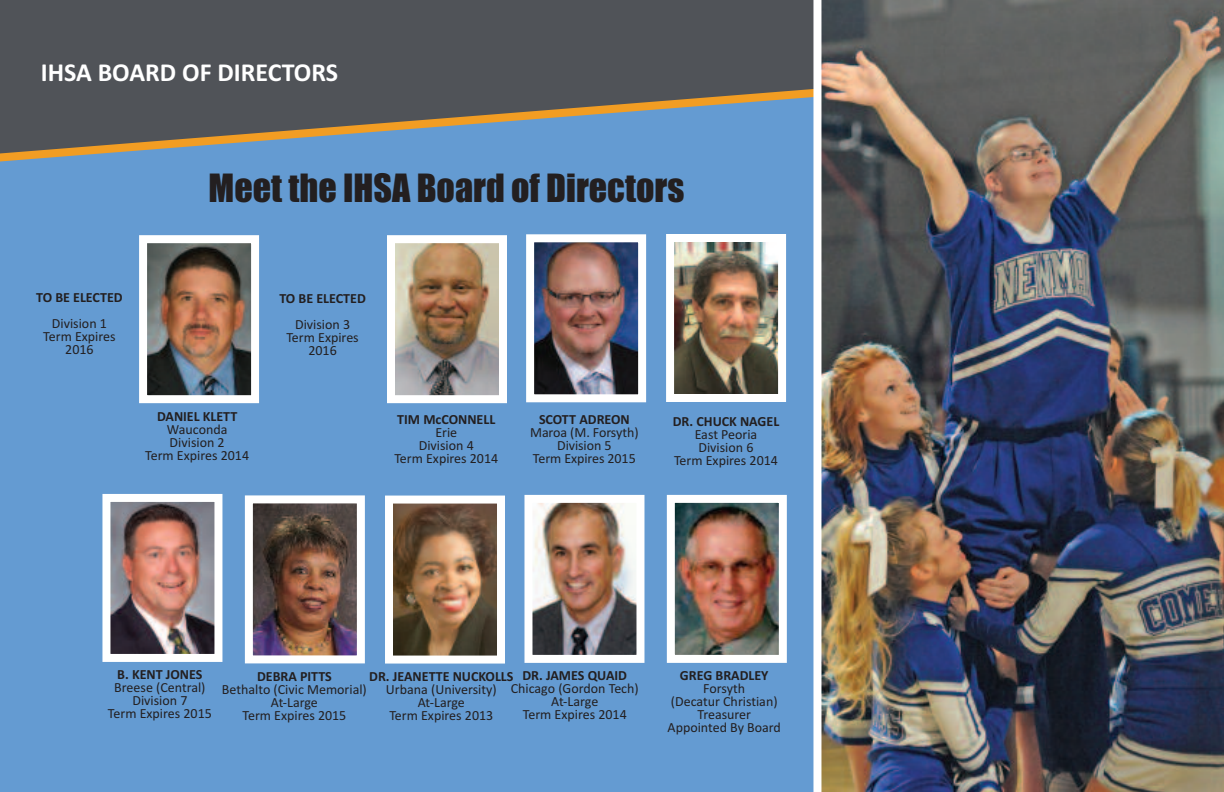
<style>
.page{position:relative;width:1224px;height:792px;background:#fff}
.page>*{position:absolute;margin:0;border:0;box-sizing:border-box;transform-origin:0 0}
.t1{font:36px "Impact";color:#231f20}
.t2{font:700 26px "Calibri";color:#fff}
.t3{font:14px/13px "Calibri";color:#231f20;text-align:center}
.t4{font:700 14px "Calibri";color:#231f20}
</style>
<div class="page">
<div style="left:0;top:0;width:819px;height:792px;background:#649bd2"></div>
<div style="left:0;top:0;width:813px;height:84px;background:#505358"></div>
<img style="left:111px;top:503px;width:102px;height:150px">
<div style="left:102px;top:494px;width:120px;height:168px;border:8px solid #fff"></div>
<img style="left:535px;top:243px;width:102px;height:150px">
<div style="left:526px;top:234px;width:120px;height:168px;border:8px solid #fff"></div>
<img style="left:148px;top:244px;width:102px;height:150px">
<div style="left:139px;top:235px;width:120px;height:168px;border:8px solid #fff"></div>
<img style="left:675px;top:243px;width:102px;height:150px">
<div style="left:666px;top:234px;width:120px;height:168px;border:8px solid #fff"></div>
<img style="left:254px;top:504px;width:102px;height:150px">
<div style="left:245px;top:495px;width:120px;height:168px;border:8px solid #fff"></div>
<img style="left:533px;top:504px;width:102px;height:150px">
<div style="left:524px;top:495px;width:120px;height:168px;border:8px solid #fff"></div>
<img style="left:394px;top:505px;width:102px;height:150px">
<div style="left:385px;top:496px;width:120px;height:168px;border:8px solid #fff"></div>
<img style="left:676px;top:504px;width:102px;height:150px">
<div style="left:667px;top:495px;width:120px;height:168px;border:8px solid #fff"></div>
<img style="left:396px;top:244px;width:102px;height:150px">
<div style="left:387px;top:235px;width:120px;height:168px;border:8px solid #fff"></div>
<svg style="left:0;top:84px;width:813px;height:78px"></svg>
<img style="left:821px;top:0;width:403px;height:792px">
<div style="left:813px;top:0;width:8px;height:792px;background:#fff"></div>
<h2 class="t2" style="left:41px;top:57px;width:299px">IHSA BOARD OF DIRECTORS</h2>
<h1 class="t1" style="left:209px;top:168px;width:477px">Meet the IHSA Board of Directors</h1>
<p class="t4" style="left:36px;top:289px;width:88px">TO BE ELECTED</p>
<p class="t3" style="left:43px;top:317px;width:74px">Division 1<br>Term Expires<br>2016</p>
<p class="t4" style="left:157px;top:408px;width:82px">DANIEL KLETT</p>
<p class="t3" style="left:145px;top:423px;width:105px">Wauconda<br>Division 2<br>Term Expires 2014</p>
<p class="t4" style="left:279px;top:290px;width:88px">TO BE ELECTED</p>
<p class="t3" style="left:286px;top:317px;width:74px">Division 3<br>Term Expires<br>2016</p>
<p class="t4" style="left:397px;top:411px;width:100px">TIM MCCONNELL</p>
<p class="t3" style="left:394px;top:426px;width:105px">Erie<br>Division 4<br>Term Expires 2014</p>
<p class="t4" style="left:539px;top:411px;width:92px">SCOTT ADREON</p>
<p class="t3" style="left:530px;top:425px;width:110px">Maroa (M. Forsyth)<br>Division 5<br>Term Expires 2015</p>
<p class="t4" style="left:673px;top:413px;width:108px">DR. CHUCK NAGEL</p>
<p class="t3" style="left:674px;top:428px;width:105px">East Peoria<br>Division 6<br>Term Expires 2014</p>
<p class="t4" style="left:117px;top:666px;width:87px">B. KENT JONES</p>
<p class="t3" style="left:108px;top:681px;width:105px">Breese (Central)<br>Division 7<br>Term Expires 2015</p>
<p class="t4" style="left:523px;top:667px;width:106px">DR. JAMES QUAID</p>
<p class="t3" style="left:511px;top:682px;width:130px">Chicago (Gordon Tech)<br>At-Large<br>Term Expires 2014</p>
<p class="t4" style="left:257px;top:668px;width:76px">DEBRA PITTS</p>
<p class="t3" style="left:222px;top:683px;width:146px">Bethalto (Civic Memorial)<br>At-Large<br>Term Expires 2015</p>
<p class="t4" style="left:369px;top:668px;width:146px">DR. JEANETTE NUCKOLLS</p>
<p class="t3" style="left:386px;top:683px;width:112px">Urbana (University)<br>At-Large<br>Term Expires 2013</p>
<p class="t4" style="left:680px;top:667px;width:90px">GREG BRADLEY</p>
<p class="t3" style="left:668px;top:682px;width:115px">Forsyth<br>(Decatur Christian)<br>Treasurer<br>Appointed By Board</p>
</div>
